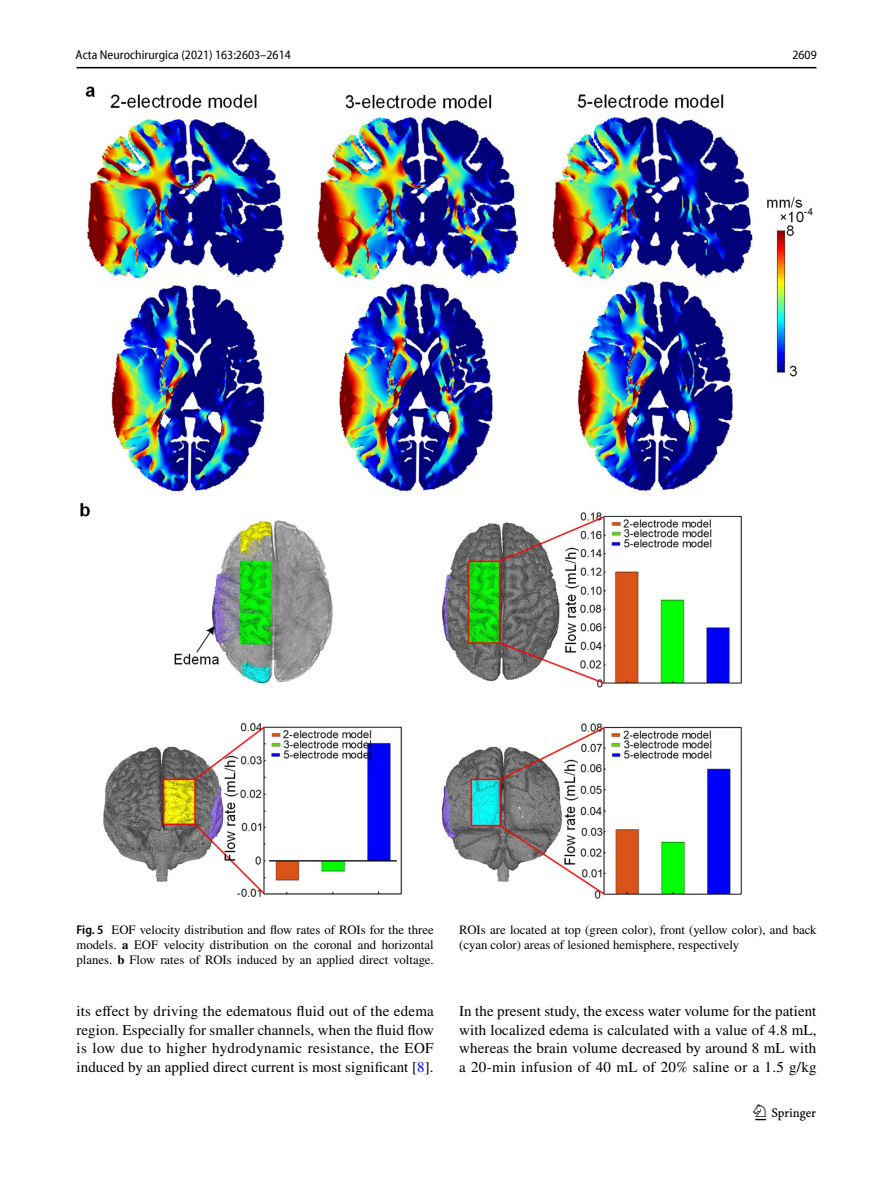
<style>
.page{position:relative;width:893px;height:1187px;background:#fff}
.page>*{position:absolute;margin:0;border:0;box-sizing:border-box;transform-origin:0 0}
.t1{font:22.5px "Springnew Regular 3";color:#000}
.t2{font:15px/18.8px "STIX";letter-spacing:.01em;color:#000;text-align:justify}
.t3{font:12.75px/15px "STIX";color:#000;text-align:justify}
.t4{font:semi-condensed 12.75px "Myriad Pro Unic";color:#000}
.s1{font-family:"Myriad Pro";font-weight:600;font-stretch:semi-condensed}
.s2{font-weight:700}
.s3{color:#00f}
</style>
<div class="page">
<hr style="left:77px;top:67px;width:739px;height:1px;background:#000">
<img style="left:81px;top:87px;width:731px;height:811px">
<p class="t4" style="left:76px;top:50px;width:217px">Acta Neurochirurgica (2021) 163:2603–2614</p>
<p class="t4" style="left:792px;top:50px;width:26px">2609</p>
<p class="t3" style="left:77px;top:922px;width:359px"><span class="s1">Fig. 5</span> EOF velocity distribution and flow rates of ROIs for the three models. <span class="s2">a</span> EOF velocity distribution on the coronal and horizontal planes. <span class="s2">b</span> Flow rates of ROIs induced by an applied direct voltage.</p>
<p class="t3" style="left:459px;top:922px;width:359px">ROIs are located at top (green color), front (yellow color), and back (cyan color) areas of lesioned hemisphere, respectively</p>
<p class="t2" style="left:77px;top:1002px;width:359px">its effect by driving the edematous fluid out of the edema region. Especially for smaller channels, when the fluid flow is low due to higher hydrodynamic resistance, the EOF induced by an applied direct current is most significant [<span class="s3">8</span>].</p>
<p class="t2" style="left:459px;top:1002px;width:359px">In the present study, the excess water volume for the patient with localized edema is calculated with a value of 4.8 mL, whereas the brain volume decreased by around 8 mL with a 20-min infusion of 40 mL of 20% saline or a 1.5 g/kg</p>
<h1 class="t1" style="left:755px;top:1104px;width:62px">1 3</h1>
</div>
